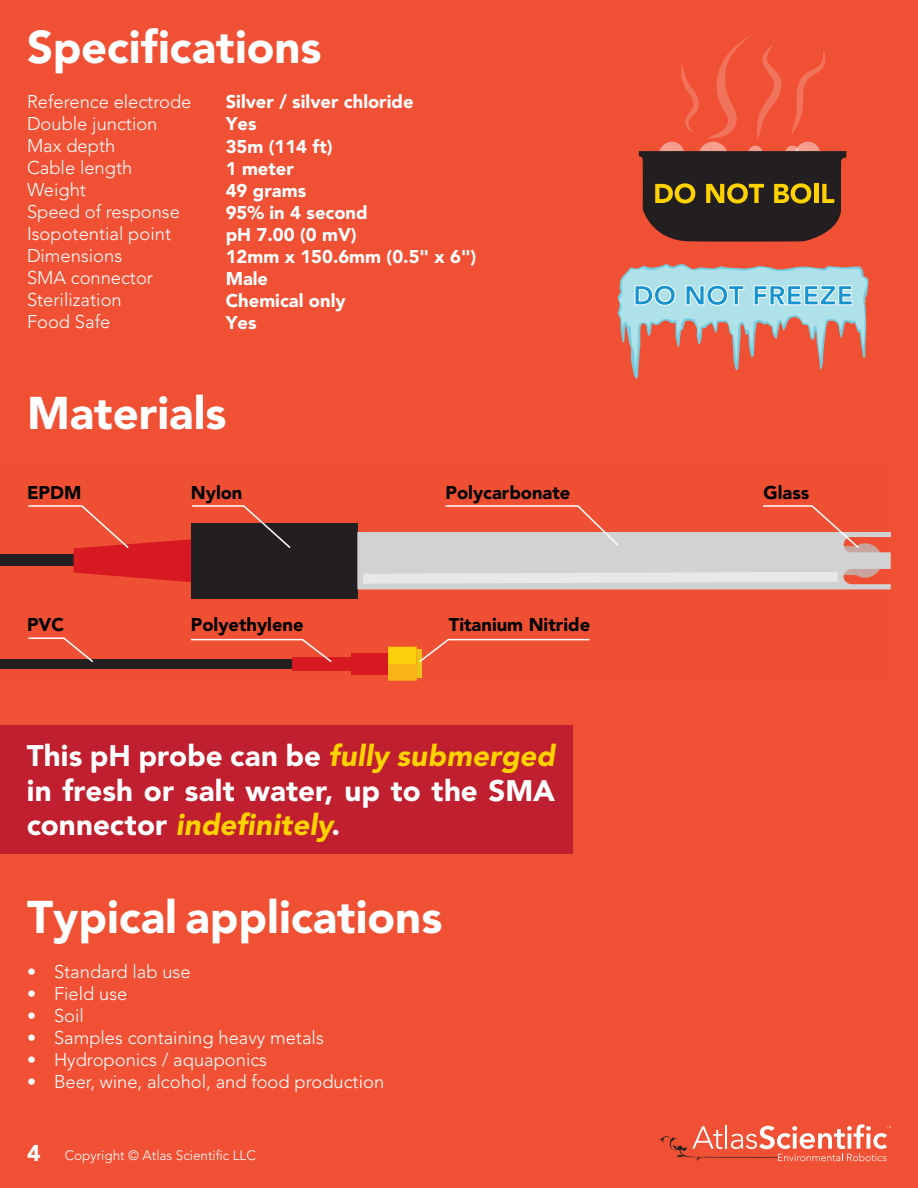
<style>
.page{position:relative;width:918px;height:1188px;background:#f05134}
.page>*{position:absolute;margin:0;border:0;box-sizing:border-box;transform-origin:0 0}
.t1{font:italic 900 29.55px "Avenir";color:#ffd200}
.t2{font:900 22.2px "Avenir";color:#fff}
.t3{font:300 18.3px/22px "Avenir";color:#fff}
.t4{font:900 14.4px "Avenir";letter-spacing:.005em;color:#fff}
.t5{font:300 13.5px "Avenir";color:#fff}
.t6{font:900 11.1px "Avenir";color:#fff}
.t7{font:900 9px "Avenir";color:#fff}
.t8{font:900 9px "Avenir";color:#000}
.s1{font-style:italic;font-size:29.55px;color:#ffd200}
.s2{font-style:normal;font-size:14.4px;color:#fff}
.s3{font-size:18px}
</style>
<div class="page">
<div style="left:0;top:725px;width:573px;height:129px;background:#bf1f2e"></div>
<svg style="left:617px;top:264px;width:252px;height:115px"></svg>
<svg style="left:708px;top:35px;width:43px;height:103px"></svg>
<svg style="left:757px;top:46px;width:24px;height:93px"></svg>
<svg style="left:681px;top:65px;width:18px;height:67px"></svg>
<svg style="left:792px;top:50px;width:33px;height:84px"></svg>
<div style="left:659px;top:142px;width:25px;height:25px;background:#f69e8e;border-radius:50%"></div>
<div style="left:698px;top:142px;width:30px;height:29px;background:#f69e8e;border-radius:50%"></div>
<div style="left:795px;top:142px;width:25px;height:25px;background:#f69e8e;border-radius:50%"></div>
<svg style="left:785px;top:146px;width:15px;height:14px"></svg>
<div style="left:748px;top:146px;width:15px;height:14px;background:#f69e8e;border-radius:50%"></div>
<svg style="left:639px;top:151px;width:207px;height:91px;background:#47321e"></svg>
<div style="left:191px;top:523px;width:166px;height:75px;background:#231f20"></div>
<div style="left:0;top:554px;width:81px;height:11px;background:#231f20"></div>
<div style="left:0;top:659px;width:307px;height:9px;background:#231f20"></div>
<svg style="left:28px;top:637px;width:66px;height:26px"></svg>
<svg style="left:27px;top:505px;width:264px;height:77px"></svg>
<svg style="left:357px;top:505px;width:534px;height:84px"></svg>
<div style="left:293px;top:657px;width:64px;height:13px;background:#d71921"></div>
<div style="left:352px;top:653px;width:37px;height:21px;background:#d71921"></div>
<div style="left:388px;top:647px;width:29px;height:33px;background:#fbd00a"></div>
<div style="left:388px;top:664px;width:29px;height:16px;background:#f8b318"></div>
<hr style="left:417px;top:649px;width:4px;height:29px;background:#ecc21b">
<svg style="left:419px;top:638px;width:171px;height:26px"></svg>
<svg style="left:190px;top:638px;width:142px;height:26px"></svg>
<svg style="left:660px;top:1124px;width:231px;height:37px"></svg>
<p class="t2" style="left:27px;top:42px;width:296px">Specifications</p>
<p class="t7" style="left:226px;top:100px;width:189px">Silver / silver chloride</p>
<p class="t7" style="left:226px;top:122px;width:32px">Yes</p>
<p class="t7" style="left:226px;top:144px;width:108px">35m (114 ft)</p>
<p class="t7" style="left:226px;top:166px;width:70px">1 meter</p>
<p class="t7" style="left:226px;top:188px;width:82px">49 grams</p>
<p class="t7" style="left:226px;top:210px;width:143px">95% in 4 second</p>
<p class="t7" style="left:226px;top:232px;width:133px">pH 7.00 (0 mV)</p>
<p class="t7" style="left:226px;top:254px;width:252px">12mm x 150.6mm (0.5" x 6")</p>
<p class="t7" style="left:226px;top:276px;width:44px">Male</p>
<p class="t7" style="left:226px;top:298px;width:121px">Chemical only</p>
<p class="t7" style="left:226px;top:320px;width:32px">Yes</p>
<p class="t3" style="left:27px;top:92px;width:166px">Reference electrode<br>Double junction<br>Max depth<br>Cable length<br>Weight<br>Speed of response<br>Isopotential point<br>Dimensions<br>SMA connector<br>Sterilization<br>Food Safe</p>
<p class="t2" style="left:27px;top:409px;width:201px">Materials</p>
<p class="t8" style="left:27px;top:491px;width:56px">EPDM</p>
<p class="t8" style="left:27px;top:623px;width:39px">PVC</p>
<p class="t8" style="left:191px;top:491px;width:53px">Nylon</p>
<p class="t8" style="left:446px;top:491px;width:126px">Polycarbonate</p>
<p class="t8" style="left:764px;top:491px;width:47px">Glass</p>
<p class="t8" style="left:191px;top:623px;width:114px">Polyethylene</p>
<p class="t8" style="left:449px;top:623px;width:143px">Titanium Nitride</p>
<p class="t4" style="left:27px;top:753px;width:534px">This pH probe can be <span class="s1">fully submerged</span></p>
<p class="t4" style="left:27px;top:787px;width:530px">in fresh or salt water, up to the SMA</p>
<h1 class="t1" style="left:27px;top:813px;width:315px"><span class="s2">connec tor</span> indefinitely<span class="s2">.</span></h1>
<p class="t2" style="left:27px;top:912px;width:417px">Typical applications</p>
<p class="t3" style="left:27px;top:962px;width:165px"><span class="s3">•</span> Standard lab use</p>
<p class="t3" style="left:27px;top:984px;width:102px"><span class="s3">•</span> Field use</p>
<p class="t3" style="left:27px;top:1006px;width:58px"><span class="s3">•</span> Soil</p>
<p class="t3" style="left:27px;top:1028px;width:298px"><span class="s3">•</span> Samples containing heavy metals</p>
<p class="t3" style="left:27px;top:1050px;width:242px"><span class="s3">•</span> Hydroponics / aquaponics</p>
<p class="t3" style="left:27px;top:1072px;width:359px"><span class="s3">•</span> Beer, wine, alcohol, and food production</p>
<p class="t6" style="left:27px;top:1151px;width:15px">4</p>
<p class="t5" style="left:65px;top:1150px;width:193px">Copyright © Atlas Scientific LLC</p>
</div>
